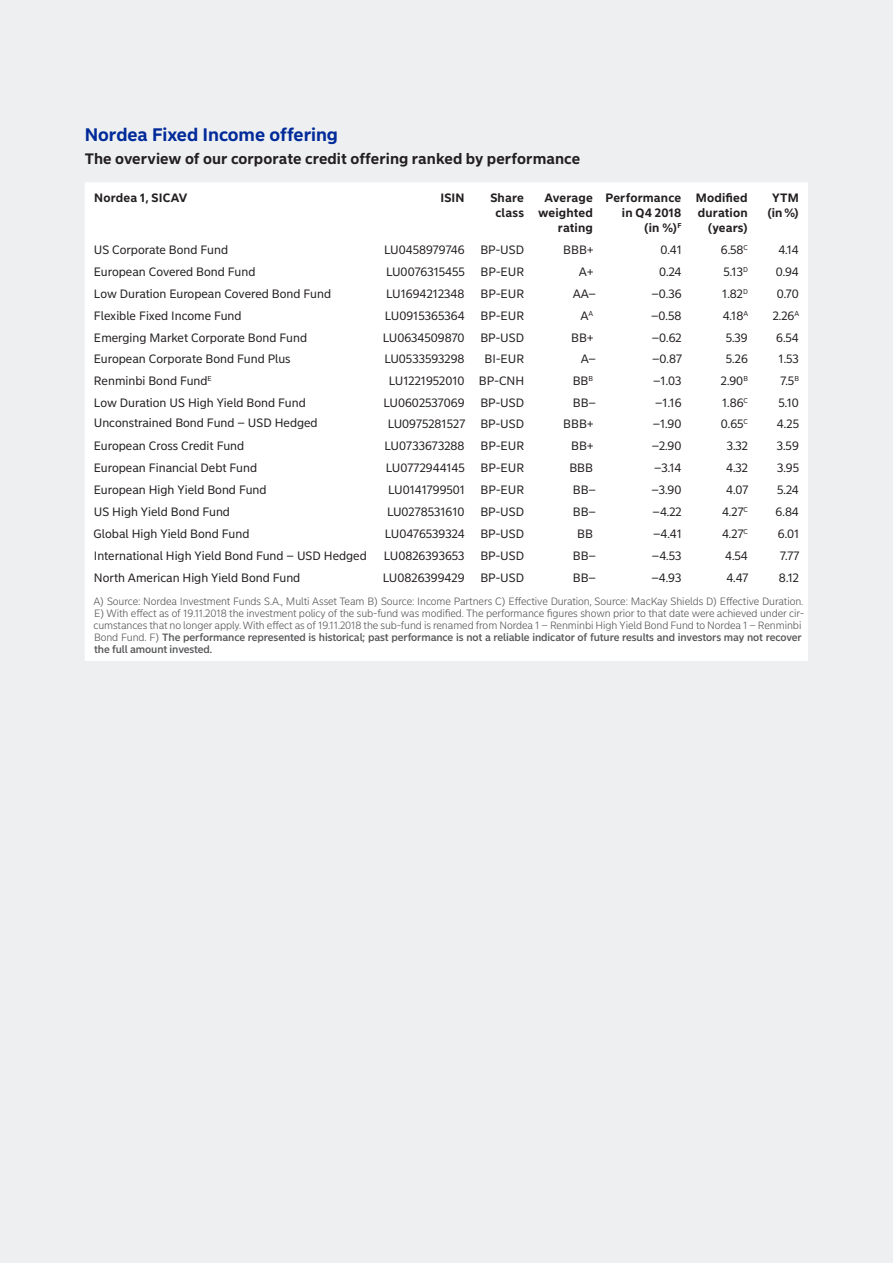
<style>
.page{position:relative;width:893px;height:1263px;background:#edeff0}
.page>*{position:absolute;margin:0;border:0;box-sizing:border-box;transform-origin:0 0}
.Headline{font:700 18px "Nordea Sans Small";letter-spacing:-.005em;color:#002a9a}
.Subline{font:700 15px "Nordea Sans Small";letter-spacing:.005em;color:#231f20}
.AF_Spalte_rechts{font:12px "Nordea Sans Small";color:#231f20}
.AF_Spalte_links{font:12px "Nordea Sans Small";color:#231f20}
.Table_Header_left{font:700 12px/15px "Nordea Sans Small";letter-spacing:.01em;color:#231f20;text-align:right}
.AF_Spalte_links-2{font:300 10.5px/12px "Nordea Sans Small";letter-spacing:-.01em;color:#57585a}
.s1{font-weight:500}
</style>
<div class="page">
<div style="left:85px;top:182px;width:723px;height:479px;background:#fff"></div>
<p class="Headline" style="left:85px;top:124px;width:255px">Nordea Fixed Income offering</p>
<p class="Subline" style="left:85px;top:150px;width:497px">The overview of our corporate credit offering ranked by performance</p>
<p class="Table_Header_left" style="left:94px;top:191px;width:95px">Nordea 1, SICAV</p>
<p class="Table_Header_left" style="left:440px;top:191px;width:26px">ISIN</p>
<p class="Table_Header_left" style="left:490px;top:191px;width:35px;text-align:center">Share class</p>
<p class="Table_Header_left" style="left:538px;top:191px;width:56px">Average weighted rating</p>
<p class="Table_Header_left" style="left:605px;top:191px;width:78px">Performance in Q4 2018 (in %)<sup>F</sup></p>
<p class="Table_Header_left" style="left:696px;top:191px;width:54px">Modified duration (years)</p>
<p class="Table_Header_left" style="left:767px;top:191px;width:33px;text-align:center">YTM (in %)</p>
<p class="AF_Spalte_links" style="left:94px;top:242px;width:136px">US Corporate Bond Fund</p>
<p class="AF_Spalte_rechts" style="left:384px;top:242px;width:82px">LU0458979746</p>
<p class="AF_Spalte_rechts" style="left:480px;top:242px;width:45px">BP-USD</p>
<p class="AF_Spalte_rechts" style="left:563px;top:242px;width:32px">BBB+</p>
<p class="AF_Spalte_rechts" style="left:660px;top:242px;width:23px">0.41</p>
<p class="AF_Spalte_rechts" style="left:721px;top:242px;width:29px">6.58<sup>C</sup></p>
<p class="AF_Spalte_rechts" style="left:778px;top:242px;width:22px">4.14</p>
<p class="AF_Spalte_links" style="left:94px;top:264px;width:163px">European Covered Bond Fund</p>
<p class="AF_Spalte_rechts" style="left:386px;top:264px;width:80px">LU0076315455</p>
<p class="AF_Spalte_rechts" style="left:480px;top:264px;width:45px">BP-EUR</p>
<p class="AF_Spalte_rechts" style="left:579px;top:264px;width:17px">A+</p>
<p class="AF_Spalte_rechts" style="left:659px;top:264px;width:24px">0.24</p>
<p class="AF_Spalte_rechts" style="left:723px;top:264px;width:26px">5.13<sup>D</sup></p>
<p class="AF_Spalte_rechts" style="left:776px;top:264px;width:25px">0.94</p>
<p class="AF_Spalte_links" style="left:94px;top:286px;width:239px">Low Duration European Covered Bond Fund</p>
<p class="AF_Spalte_rechts" style="left:386px;top:286px;width:80px">LU1694212348</p>
<p class="AF_Spalte_rechts" style="left:480px;top:286px;width:45px">BP-EUR</p>
<p class="AF_Spalte_rechts" style="left:573px;top:286px;width:25px">AA–</p>
<p class="AF_Spalte_rechts" style="left:651px;top:286px;width:32px">–0.36</p>
<p class="AF_Spalte_rechts" style="left:722px;top:286px;width:27px">1.82<sup>D</sup></p>
<p class="AF_Spalte_rechts" style="left:777px;top:286px;width:24px">0.70</p>
<p class="AF_Spalte_links" style="left:94px;top:308px;width:149px">Flexible Fixed Income Fund</p>
<p class="AF_Spalte_rechts" style="left:385px;top:308px;width:81px">LU0915365364</p>
<p class="AF_Spalte_rechts" style="left:480px;top:308px;width:45px">BP-EUR</p>
<p class="AF_Spalte_rechts" style="left:580px;top:308px;width:14px">A<sup>A</sup></p>
<p class="AF_Spalte_rechts" style="left:651px;top:308px;width:32px">–0.58</p>
<p class="AF_Spalte_rechts" style="left:723px;top:308px;width:27px">4.18<sup>A</sup></p>
<p class="AF_Spalte_rechts" style="left:773px;top:308px;width:28px">2.26<sup>A</sup></p>
<p class="AF_Spalte_links" style="left:94px;top:330px;width:215px">Emerging Market Corporate Bond Fund</p>
<p class="AF_Spalte_rechts" style="left:383px;top:330px;width:83px">LU0634509870</p>
<p class="AF_Spalte_rechts" style="left:480px;top:330px;width:45px">BP-USD</p>
<p class="AF_Spalte_rechts" style="left:571px;top:330px;width:24px">BB+</p>
<p class="AF_Spalte_rechts" style="left:652px;top:330px;width:31px">–0.62</p>
<p class="AF_Spalte_rechts" style="left:726px;top:330px;width:24px">5.39</p>
<p class="AF_Spalte_rechts" style="left:776px;top:330px;width:24px">6.54</p>
<p class="AF_Spalte_links" style="left:94px;top:352px;width:198px">European Corporate Bond Fund Plus</p>
<p class="AF_Spalte_rechts" style="left:384px;top:352px;width:82px">LU0533593298</p>
<p class="AF_Spalte_rechts" style="left:485px;top:352px;width:41px">BI-EUR</p>
<p class="AF_Spalte_rechts" style="left:581px;top:352px;width:17px">A–</p>
<p class="AF_Spalte_rechts" style="left:652px;top:352px;width:31px">–0.87</p>
<p class="AF_Spalte_rechts" style="left:726px;top:352px;width:23px">5.26</p>
<p class="AF_Spalte_rechts" style="left:778px;top:352px;width:22px">1.53</p>
<p class="AF_Spalte_links" style="left:94px;top:374px;width:119px">Renminbi Bond Fund<sup>E</sup></p>
<p class="AF_Spalte_rechts" style="left:389px;top:374px;width:77px">LU1221952010</p>
<p class="AF_Spalte_rechts" style="left:479px;top:374px;width:47px">BP-CNH</p>
<p class="AF_Spalte_rechts" style="left:573px;top:374px;width:22px">BB<sup>B</sup></p>
<p class="AF_Spalte_rechts" style="left:653px;top:374px;width:30px">–1.03</p>
<p class="AF_Spalte_rechts" style="left:721px;top:374px;width:29px">2.90<sup>B</sup></p>
<p class="AF_Spalte_rechts" style="left:780px;top:374px;width:20px">7.5<sup>B</sup></p>
<p class="AF_Spalte_links" style="left:94px;top:395px;width:213px">Low Duration US High Yield Bond Fund</p>
<p class="AF_Spalte_rechts" style="left:383px;top:395px;width:83px">LU0602537069</p>
<p class="AF_Spalte_rechts" style="left:480px;top:395px;width:45px">BP-USD</p>
<p class="AF_Spalte_rechts" style="left:573px;top:395px;width:25px">BB–</p>
<p class="AF_Spalte_rechts" style="left:655px;top:395px;width:28px">–1.16</p>
<p class="AF_Spalte_rechts" style="left:722px;top:395px;width:28px">1.86<sup>C</sup></p>
<p class="AF_Spalte_rechts" style="left:779px;top:395px;width:22px">5.10</p>
<p class="AF_Spalte_links" style="left:94px;top:416px;width:225px">Unconstrained Bond Fund – USD Hedged</p>
<p class="AF_Spalte_rechts" style="left:388px;top:417px;width:79px">LU0975281527</p>
<p class="AF_Spalte_rechts" style="left:480px;top:417px;width:45px">BP-USD</p>
<p class="AF_Spalte_rechts" style="left:563px;top:417px;width:32px">BBB+</p>
<p class="AF_Spalte_rechts" style="left:653px;top:417px;width:30px">–1.90</p>
<p class="AF_Spalte_rechts" style="left:721px;top:417px;width:29px">0.65<sup>C</sup></p>
<p class="AF_Spalte_rechts" style="left:777px;top:417px;width:24px">4.25</p>
<p class="AF_Spalte_links" style="left:94px;top:439px;width:152px">European Cross Credit Fund</p>
<p class="AF_Spalte_rechts" style="left:385px;top:439px;width:81px">LU0733673288</p>
<p class="AF_Spalte_rechts" style="left:480px;top:439px;width:45px">BP-EUR</p>
<p class="AF_Spalte_rechts" style="left:571px;top:439px;width:24px">BB+</p>
<p class="AF_Spalte_rechts" style="left:652px;top:439px;width:31px">–2.90</p>
<p class="AF_Spalte_rechts" style="left:727px;top:439px;width:23px">3.32</p>
<p class="AF_Spalte_rechts" style="left:777px;top:439px;width:24px">3.59</p>
<p class="AF_Spalte_links" style="left:94px;top:461px;width:165px">European Financial Debt Fund</p>
<p class="AF_Spalte_rechts" style="left:386px;top:461px;width:80px">LU0772944145</p>
<p class="AF_Spalte_rechts" style="left:480px;top:461px;width:45px">BP-EUR</p>
<p class="AF_Spalte_rechts" style="left:569px;top:461px;width:25px">BBB</p>
<p class="AF_Spalte_rechts" style="left:654px;top:461px;width:29px">–3.14</p>
<p class="AF_Spalte_rechts" style="left:726px;top:461px;width:23px">4.32</p>
<p class="AF_Spalte_rechts" style="left:777px;top:461px;width:24px">3.95</p>
<p class="AF_Spalte_links" style="left:94px;top:483px;width:174px">European High Yield Bond Fund</p>
<p class="AF_Spalte_rechts" style="left:388px;top:483px;width:78px">LU0141799501</p>
<p class="AF_Spalte_rechts" style="left:480px;top:483px;width:45px">BP-EUR</p>
<p class="AF_Spalte_rechts" style="left:573px;top:483px;width:25px">BB–</p>
<p class="AF_Spalte_rechts" style="left:651px;top:483px;width:32px">–3.90</p>
<p class="AF_Spalte_rechts" style="left:726px;top:483px;width:24px">4.07</p>
<p class="AF_Spalte_rechts" style="left:777px;top:483px;width:23px">5.24</p>
<p class="AF_Spalte_links" style="left:94px;top:504px;width:138px">US High Yield Bond Fund</p>
<p class="AF_Spalte_rechts" style="left:387px;top:504px;width:79px">LU0278531610</p>
<p class="AF_Spalte_rechts" style="left:480px;top:504px;width:45px">BP-USD</p>
<p class="AF_Spalte_rechts" style="left:573px;top:504px;width:25px">BB–</p>
<p class="AF_Spalte_rechts" style="left:652px;top:504px;width:31px">–4.22</p>
<p class="AF_Spalte_rechts" style="left:722px;top:504px;width:27px">4.27<sup>C</sup></p>
<p class="AF_Spalte_rechts" style="left:776px;top:504px;width:25px">6.84</p>
<p class="AF_Spalte_links" style="left:94px;top:526px;width:157px">Global High Yield Bond Fund</p>
<p class="AF_Spalte_rechts" style="left:385px;top:526px;width:81px">LU0476539324</p>
<p class="AF_Spalte_rechts" style="left:480px;top:526px;width:45px">BP-USD</p>
<p class="AF_Spalte_rechts" style="left:577px;top:526px;width:17px">BB</p>
<p class="AF_Spalte_rechts" style="left:653px;top:526px;width:30px">–4.41</p>
<p class="AF_Spalte_rechts" style="left:722px;top:526px;width:27px">4.27<sup>C</sup></p>
<p class="AF_Spalte_rechts" style="left:778px;top:526px;width:23px">6.01</p>
<p class="AF_Spalte_links" style="left:94px;top:548px;width:274px">International High Yield Bond Fund – USD Hedged</p>
<p class="AF_Spalte_rechts" style="left:384px;top:548px;width:82px">LU0826393653</p>
<p class="AF_Spalte_rechts" style="left:480px;top:548px;width:45px">BP-USD</p>
<p class="AF_Spalte_rechts" style="left:573px;top:548px;width:25px">BB–</p>
<p class="AF_Spalte_rechts" style="left:652px;top:548px;width:31px">–4.53</p>
<p class="AF_Spalte_rechts" style="left:725px;top:548px;width:24px">4.54</p>
<p class="AF_Spalte_rechts" style="left:780px;top:548px;width:21px">7.77</p>
<p class="AF_Spalte_links" style="left:94px;top:570px;width:208px">North American High Yield Bond Fund</p>
<p class="AF_Spalte_rechts" style="left:383px;top:570px;width:83px">LU0826399429</p>
<p class="AF_Spalte_rechts" style="left:480px;top:570px;width:45px">BP-USD</p>
<p class="AF_Spalte_rechts" style="left:573px;top:570px;width:25px">BB–</p>
<p class="AF_Spalte_rechts" style="left:651px;top:570px;width:32px">–4.93</p>
<p class="AF_Spalte_rechts" style="left:726px;top:570px;width:24px">4.47</p>
<p class="AF_Spalte_rechts" style="left:779px;top:570px;width:22px">8.12</p>
<p class="AF_Spalte_links-2" style="left:93px;top:595px;width:712px">A) Source: Nordea Investment Funds S.A., Multi Asset Team B) Source: Income Partners C) Effective Duration, Source: MacKay Shields D) Effective Duration.<br>E) With effect as of 19.11.2018 the investment policy of the sub-fund was modified. The performance figures shown prior to that date were achieved under cir&shy;cumstances that no longer apply. With effect as of 19.11.2018 the sub-fund is renamed from Nordea 1 – Renminbi High Yield Bond Fund to Nordea 1 – Renminbi Bond Fund. F) <span class="s1">The performance represented is historical; past performance is not a reliable indicator of future results and investors may not recover the full amount invested.</span></p>
</div>
